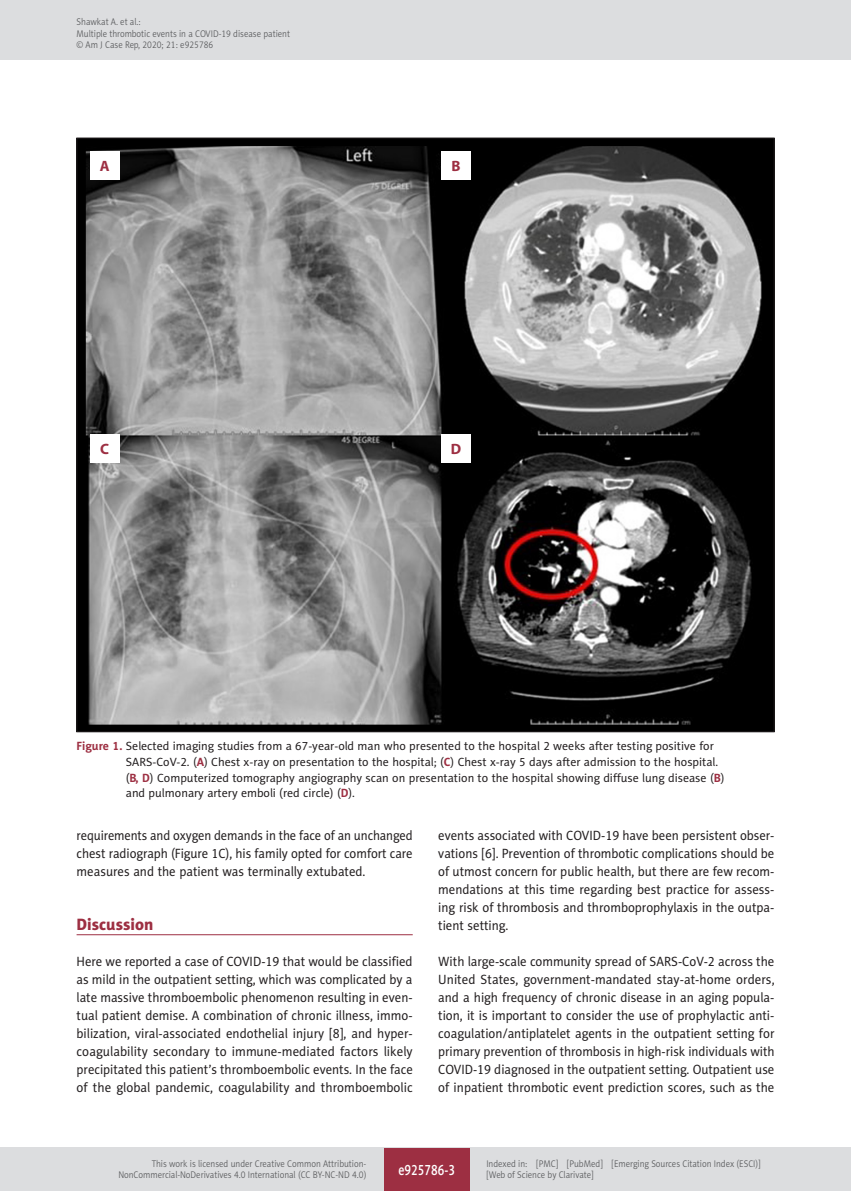
<style>
.page{position:relative;width:851px;height:1191px;background:#fff}
.page>*{position:absolute;margin:0;border:0;box-sizing:border-box;transform-origin:0 0}
.AJCR_Headline_1{font:16.5px "Naomi Sans EFN Heavy";color:#9d2f42}
.AJCR_e-PAGINA{font:15px "Naomi Sans EFN Medium";color:#fff;scale:.8 1}
.t1{font:700 15px "Myriad Pro";color:#9d2f42}
.AJCR_Body{font:13.5px/18px "Naomi Sans EFN";color:#231f20;text-align:justify;scale:.95 1}
.AJCR_Body-2{font:13.5px/18px "Naomi Sans EFN";color:#231f20;text-align:justify;scale:.93 1}
.AJCR_Rycina_tytul{font:12px/15.8px "Naomi Sans EFN";color:#231f20}
.AJCR_pagina_zywa{font:9.75px/11.2px "Naomi Sans EFN Light";color:#57585a;scale:.9 1}
.AJCR_pagina_sygnatur{font:9.75px "Naomi Sans EFN Light";color:#57585a;scale:.9 1}
.s1{font-weight:700;color:#9d2f42}
</style>
<div class="page">
<hr style="left:77px;top:934px;width:335px;height:1px;background:#9d2f42">
<img style="left:79px;top:140px;width:693px;height:590px">
<div style="left:90px;top:151px;width:29px;height:28px;background:#fff"></div>
<div style="left:90px;top:435px;width:29px;height:28px;background:#fff"></div>
<div style="left:441px;top:151px;width:29px;height:28px;background:#fff"></div>
<div style="left:441px;top:435px;width:29px;height:28px;background:#fff"></div>
<div style="left:0;top:0;width:850px;height:60px;background:#dcdddf"></div>
<div style="left:0;top:1148px;width:850px;height:43px;background:#dcdddf"></div>
<div style="left:384px;top:1147px;width:85px;height:43px;background:#9d2f42"></div>
<p class="AJCR_pagina_zywa" style="left:77px;top:16px;width:239px">Shawkat A. et al.:<br>Multiple thrombotic events in a COVID-19 disease patient</p>
<p class="AJCR_pagina_sygnatur" style="left:77px;top:39px;width:153px">© Am J Case Rep, 2020; 21: e925786</p>
<p class="t1" style="left:100px;top:156px;width:11px">A</p>
<p class="t1" style="left:100px;top:439px;width:10px">C</p>
<p class="t1" style="left:451px;top:156px;width:11px">B</p>
<p class="t1" style="left:450px;top:439px;width:12px">D</p>
<p class="AJCR_Rycina_tytul" style="left:126px;top:738px;width:600px;text-indent:-49px"><span class="s1">Figure 1.</span> Selected imaging studies from a 67-year-old man who presented to the hospital 2 weeks after testing positive for SARS-CoV-2. (<span class="s1">A</span>) Chest x-ray on presentation to the hospital; (<span class="s1">C</span>) Chest x-ray 5 days after admission to the hospital. (<span class="s1">B, D</span>) Computerized tomography angiography scan on presentation to the hospital showing diffuse lung disease (<span class="s1">B</span>) and pulmonary artery emboli (red circle) (<span class="s1">D</span>).</p>
<p class="AJCR_Body-2" style="left:77px;top:826px;width:363px">requirements and oxygen demands in the face of an unchanged chest radiograph (Figure 1C), his family opted for comfort care measures and the patient was terminally extubated.</p>
<p class="AJCR_Headline_1" style="left:77px;top:914px;width:78px">Discussion</p>
<p class="AJCR_Body" style="left:77px;top:952px;width:355px">Here we reported a case of COVID-19 that would be classified as mild in the outpatient setting, which was complicated by a late massive thromboembolic phenomenon resulting in even&shy;tual patient demise. A combination of chronic illness, immo&shy;bilization, viral-associated endothelial injury [8], and hyper&shy;coagulability secondary to immune-mediated factors likely precipitated this patient’s thromboembolic events. In the face of the global pandemic, coagulability and thromboembolic</p>
<p class="AJCR_Body" style="left:438px;top:826px;width:355px">events associated with COVID-19 have been persistent obser&shy;vations [6]. Prevention of thrombotic complications should be of utmost concern for public health, but there are few recom&shy;mendations at this time regarding best practice for assess&shy;ing risk of thrombosis and thromboprophylaxis in the outpa&shy;tient setting.</p>
<p class="AJCR_Body" style="left:438px;top:952px;width:355px">With large-scale community spread of SARS-CoV-2 across the United States, government-mandated stay-at-home orders, and a high frequency of chronic disease in an aging popula&shy;tion, it is important to consider the use of prophylactic anti&shy;coagulation/antiplatelet agents in the outpatient setting for primary prevention of thrombosis in high-risk individuals with COVID-19 diagnosed in the outpatient setting. Outpatient use of inpatient thrombotic event prediction scores, such as the</p>
<p class="AJCR_pagina_zywa" style="left:118px;top:1158px;width:277px;text-align:right">This work is licensed under Creative Common Attribution-<br>NonCommercial-NoDerivatives 4.0 International (CC BY-NC-ND 4.0)</p>
<p class="AJCR_e-PAGINA" style="left:398px;top:1160px;width:72px">e925786-3</p>
<p class="AJCR_pagina_zywa" style="left:486px;top:1158px;width:306px">Indexed in: [PMC] [PubMed] [Emerging Sources Citation Index (ESCI)] [Web of Science by Clarivate]</p>
</div>
